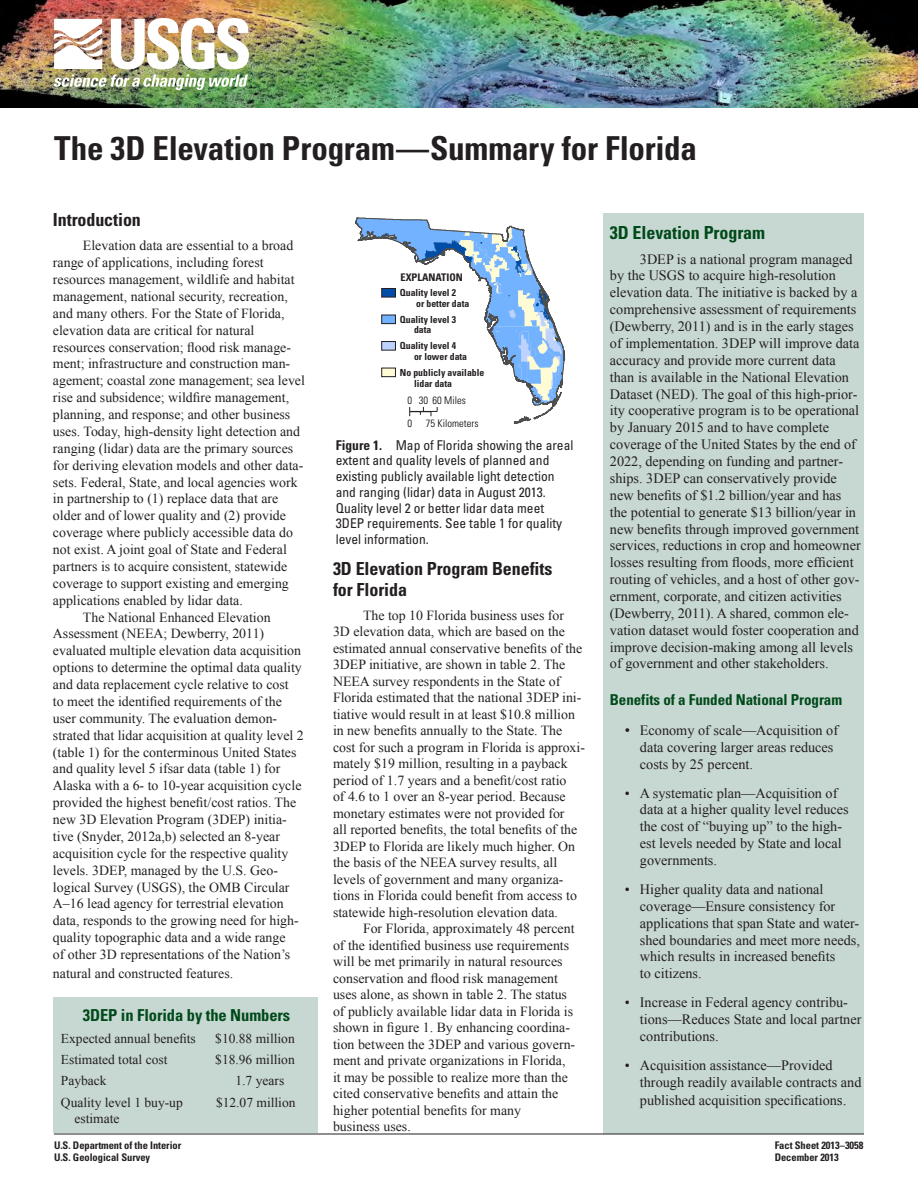
<style>
.page{position:relative;width:918px;height:1188px;background:#fff}
.page>*{position:absolute;margin:0;border:0;box-sizing:border-box;transform-origin:0 0}
.t1{font:700 condensed 33px "Univers";letter-spacing:-.01em;color:#231f20}
.Heading_1{font:700 condensed 18px/21px "Univers";letter-spacing:-.005em;color:#231f20}
.Heading_1-2{font:700 condensed 18px "Univers";letter-spacing:-.005em;color:#004a1a}
.Heading_1-3{font:700 condensed 16.5px "Univers";letter-spacing:-.005em;color:#004a1a}
.Heading_2{font:700 condensed 15px "Univers";letter-spacing:-.005em;color:#004a1a}
.Body_Text{font:14.25px/16.8px "Times New Roman";color:#231f20}
.List_Bullet_2{font:14.25px/16.8px "Times New Roman";color:#231f20}
.Body_Text-2{font:13.8px/16.8px "Times New Roman";color:#231f20}
.FigureCaption{font:condensed 13.5px/15.8px "Univers";color:#231f20}
.TableCellBody{font:13.5px/16.5px "Times New Roman";color:#231f20}
.TableCellDecAlign{font:13.5px "Times New Roman";color:#231f20}
.DBID{font:700 condensed 10.5px "Univers";letter-spacing:-.005em;color:#231f20}
.t2{font:300 condensed 10.5px "Univers";color:#000}
.t3{font:700 condensed 9.75px/10.5px "Univers";color:#231f20}
.s1{font-weight:700}
.s2{font-size:15px}
</style>
<div class="page">
<div style="left:53px;top:998px;width:265px;height:135px;background:#c7d7d2"></div>
<div style="left:603px;top:214px;width:261px;height:920px;background:#c7d7d2"></div>
<hr style="left:54px;top:1134px;width:810px;height:1px;background:#231f20">
<img style="left:0;top:0;width:918px;height:108px">
<img style="left:54px;top:18px;width:195px;height:72px">
<svg style="left:355px;top:217px;width:211px;height:207px"></svg>
<p class="t1" style="left:54px;top:128px;width:644px">The 3D Elevation Program—Summary for Florida</p>
<p class="Heading_1" style="left:53px;top:209px;width:90px">Introduction</p>
<p class="Body_Text-2" style="left:53px;top:237px;width:254px;text-indent:30px">Elevation data are essential to a broad range of applications, including forest resources management, wildlife and habitat management, national security, recreation, and many others. For the State of Florida, elevation data are critical for natural resources conservation; flood risk manage&shy;ment; infrastructure and construction man&shy;agement; coastal zone management; sea level rise and subsidence; wildfire management, planning, and response; and other business uses. Today, high-density light detection and ranging (lidar) data are the primary sources for deriving elevation models and other data&shy;sets. Federal, State, and local agencies work in partnership to (1) replace data that are older and of lower quality and (2) provide coverage where publicly accessible data do not exist. A joint goal of State and Federal partners is to acquire consistent, statewide coverage to support existing and emerging applications enabled by lidar data.</p>
<p class="Body_Text-2" style="left:53px;top:608px;width:252px;text-indent:30px">The National Enhanced Elevation Assessment (NEEA; Dewberry, 2011) evaluated multiple elevation data acquisition options to determine the optimal data quality and data replacement cycle relative to cost<br>to meet the identified requirements of the user community. The evaluation demon&shy;strated that lidar acquisition at quality level 2 (table 1) for the conterminous United States and quality level 5 ifsar data (table 1) for Alaska with a 6- to 10-year acquisition cycle provided the highest benefit/cost ratios. The new 3D Elevation Program (3DEP) initia&shy;tive (Snyder, 2012a,b) selected an 8-year acquisition cycle for the respective quality levels. 3DEP, managed by the U.S. Geo&shy;logical Survey (USGS), the OMB Circular A–16 lead agency for terrestrial elevation data, responds to the growing need for high&shy;quality topographic data and a wide range<br>of other 3D representations of the Nation’s</p>
<p class="Body_Text-2" style="left:53px;top:965px;width:182px">natural and constructed features.</p>
<p class="Heading_1-3" style="left:83px;top:1005px;width:209px">3DEP in Florida by the Numbers</p>
<p class="TableCellBody" style="left:61px;top:1030px;width:136px">Expected annual benefits</p>
<p class="TableCellDecAlign" style="left:215px;top:1029px;width:81px">$10.88 million</p>
<p class="TableCellBody" style="left:61px;top:1051px;width:108px">Estimated total cost</p>
<p class="TableCellDecAlign" style="left:215px;top:1050px;width:81px">$18.96 million</p>
<p class="TableCellBody" style="left:61px;top:1072px;width:47px">Payback</p>
<p class="TableCellDecAlign" style="left:236px;top:1072px;width:50px">1.7 years</p>
<p class="TableCellBody" style="left:74px;top:1094px;width:110px;text-indent:-14px">Quality level 1 buy-up estimate</p>
<p class="TableCellDecAlign" style="left:216px;top:1093px;width:81px">$12.07 million</p>
<p class="DBID" style="left:54px;top:1139px;width:129px">U.S. Department of the Interior</p>
<p class="DBID" style="left:54px;top:1151px;width:98px">U.S. Geological Survey</p>
<p class="DBID" style="left:400px;top:271px;width:64px">EXPLANATION</p>
<p class="t3" style="left:416px;top:288px;width:55px;text-indent:-16px">Quality level 2<br>or better data</p>
<p class="t3" style="left:414px;top:314px;width:44px;text-indent:-14px">Quality level 3 data</p>
<p class="t3" style="left:414px;top:341px;width:55px;text-indent:-14px">Quality level 4<br>or lower data</p>
<p class="t3" style="left:414px;top:367px;width:72px;text-indent:-14px">No publicly available lidar data</p>
<p class="t2" style="left:407px;top:417px;width:6px">0</p>
<p class="t2" style="left:426px;top:417px;width:54px">75 Kilometers</p>
<p class="t2" style="left:407px;top:394px;width:60px">0 30 60 Miles</p>
<p class="FigureCaption" style="left:336px;top:437px;width:239px"><span class="s1">Figure 1.</span> Map of Florida showing the areal extent and quality levels of planned and existing publicly available light detection and ranging (lidar) data in August 2013.<br>Quality level 2 or better lidar data meet 3DEP requirements. See table 1 for quality level information.</p>
<p class="Heading_1" style="left:333px;top:558px;width:221px">3D Elevation Program Benefits for Florida</p>
<p class="Body_Text-2" style="left:333px;top:607px;width:253px;text-indent:30px">The top 10 Florida business uses for<br>3D elevation data, which are based on the estimated annual conservative benefits of the 3DEP initiative, are shown in table 2. The NEEA survey respondents in the State of Florida estimated that the national 3DEP ini&shy;tiative would result in at least $10.8 million in new benefits annually to the State. The cost for such a program in Florida is approxi&shy;mately $19 million, resulting in a payback period of 1.7 years and a benefit/cost ratio<br>of 4.6 to 1 over an 8-year period. Because monetary estimates were not provided for<br>all reported benefits, the total benefits of the 3DEP to Florida are likely much higher. On the basis of the NEEA survey results, all levels of government and many organiza&shy;tions in Florida could benefit from access to statewide high-resolution elevation data.</p>
<p class="Body_Text-2" style="left:333px;top:920px;width:244px;text-indent:30px">For Florida, approximately 48 percent of the identified business use requirements will be met primarily in natural resources conservation and flood risk management uses alone, as shown in table 2. The status of publicly available lidar data in Florida is shown in figure 1. By enhancing coordina&shy;tion between the 3DEP and various govern&shy;ment and private organizations in Florida, it may be possible to realize more than the cited conservative benefits and attain the higher potential benefits for many<br>business uses.</p>
<p class="Heading_1-2" style="left:610px;top:222px;width:157px">3D Elevation Program</p>
<p class="Body_Text" style="left:610px;top:250px;width:252px;text-indent:30px">3DEP is a national program managed by the USGS to acquire high-resolution elevation data. The initiative is backed by a comprehensive assessment of requirements (Dewberry, 2011) and is in the early stages of implementation. 3DEP will improve data accuracy and provide more current data than is available in the National Elevation Dataset (NED). The goal of this high-prior&shy;ity cooperative program is to be operational by January 2015 and to have complete coverage of the United States by the end of 2022, depending on funding and partner&shy;ships. 3DEP can conservatively provide new benefits of $1.2 billion/year and has the potential to generate $13 billion/year in new benefits through improved government services, reductions in crop and homeowner losses resulting from floods, more efficient routing of vehicles, and a host of other gov&shy;ernment, corporate, and citizen activities (Dewberry, 2011). A shared, common ele&shy;vation dataset would foster cooperation and improve decision-making among all levels of government and other stakeholders.</p>
<p class="Heading_2" style="left:610px;top:690px;width:234px">Benefits of a Funded National Program</p>
<p class="List_Bullet_2" style="left:640px;top:722px;width:200px;text-indent:-15px"><span class="s2">•</span> Economy of scale—Acquisition of data covering larger areas reduces costs by 25 percent.</p>
<p class="List_Bullet_2" style="left:640px;top:784px;width:210px;text-indent:-15px">• A systematic plan—Acquisition of data at a higher quality level reduces the cost of “buying up” to the high&shy;est levels needed by State and local governments.</p>
<p class="List_Bullet_2" style="left:640px;top:881px;width:222px;text-indent:-15px">• Higher quality data and national coverage—Ensure consistency for applications that span State and water&shy;shed boundaries and meet more needs, which results in increased benefits<br>to citizens.</p>
<p class="List_Bullet_2" style="left:640px;top:994px;width:223px;text-indent:-15px">• Increase in Federal agency contribu&shy;tions—Reduces State and local partner contributions.</p>
<p class="List_Bullet_2" style="left:640px;top:1056px;width:223px;line-height:17.4px;text-indent:-15px">• Acquisition assistance—Provided through readily available contracts and published acquisition specification<span class="s2">s.</span></p>
<p class="DBID" style="left:775px;top:1139px;width:90px">Fact Sheet 2013–3058</p>
<p class="DBID" style="left:775px;top:1151px;width:66px">December 2013</p>
</div>
